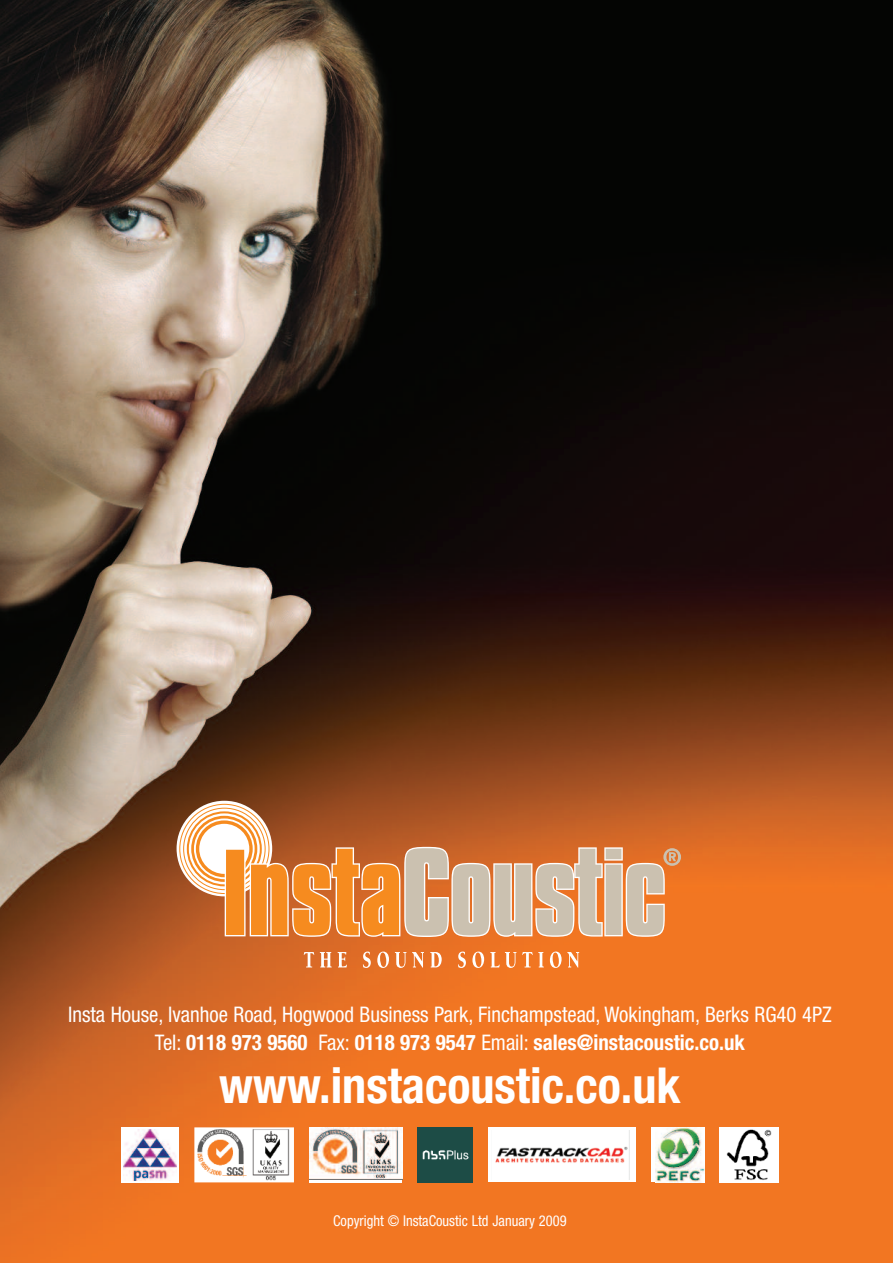
<style>
.page{position:relative;width:893px;height:1263px;background:#fff}
.page>*{position:absolute;margin:0;border:0;box-sizing:border-box;transform-origin:0 0}
.t1{font:700 condensed 49.65px "Helvetica Neue";color:#fff}
.t2{font:condensed 21.45px/28px "Helvetica Neue";color:#fff;text-align:center}
.t3{font:condensed 14.85px "Helvetica Neue";color:#fff}
.s1{font-weight:700}
</style>
<div class="page">
<img style="left:0;top:0;width:893px;height:1263px">
<div style="left:177px;top:801px;width:95px;height:95px;border:4px solid #fff;border-radius:50%"></div>
<svg style="left:179px;top:803px;width:91px;height:91px"></svg>
<div style="left:196px;top:820px;width:57px;height:57px;border:3px solid #f68b1f;border-radius:50%"></div>
<div style="left:187px;top:811px;width:75px;height:75px;border:2px solid #f68b1f;border-radius:50%"></div>
<div style="left:191px;top:816px;width:66px;height:66px;border:3px solid #f68b1f;border-radius:50%"></div>
<svg style="left:304px;top:952px;width:10px;height:15px"></svg>
<svg style="left:320px;top:952px;width:12px;height:15px"></svg>
<svg style="left:338px;top:952px;width:9px;height:15px"></svg>
<svg style="left:363px;top:951px;width:8px;height:17px"></svg>
<svg style="left:377px;top:951px;width:12px;height:17px"></svg>
<svg style="left:395px;top:952px;width:11px;height:16px"></svg>
<svg style="left:412px;top:952px;width:12px;height:16px"></svg>
<svg style="left:430px;top:952px;width:12px;height:15px"></svg>
<svg style="left:458px;top:951px;width:8px;height:17px"></svg>
<svg style="left:472px;top:951px;width:12px;height:17px"></svg>
<svg style="left:490px;top:952px;width:26px;height:16px"></svg>
<svg style="left:522px;top:952px;width:22px;height:15px"></svg>
<svg style="left:550px;top:951px;width:29px;height:17px"></svg>
<svg style="left:225px;top:847px;width:456px;height:90px;background:#dfa26f"></svg>
<div style="left:121px;top:1127px;width:58px;height:55px;background:#fff"></div>
<img style="left:124px;top:1130px;width:52px;height:51px">
<img style="left:197px;top:1130px;width:94px;height:49px">
<div style="left:194px;top:1127px;width:100px;height:55px;border:2px solid #fff"></div>
<div style="left:309px;top:1127px;width:93px;height:55px;background:#fff"></div>
<img style="left:309px;top:1127px;width:93px;height:53px">
<div style="left:651px;top:1127px;width:53px;height:55px;background:#fff"></div>
<img style="left:655px;top:1127px;width:49px;height:55px">
<div style="left:719px;top:1127px;width:59px;height:55px;background:#fff"></div>
<img style="left:726px;top:1129px;width:46px;height:51px">
<div style="left:488px;top:1127px;width:148px;height:55px;background:#fff"></div>
<img style="left:495px;top:1130px;width:135px;height:49px">
<img style="left:417px;top:1127px;width:56px;height:55px">
<p class="t2" style="left:68px;top:1002px;width:765px">Insta House, Ivanhoe Road, Hogwood Business Park, Finchampstead, Wokingham, Berks RG40 4PZ<br>Tel: <span class="s1">0118 973 9560</span> Fax: <span class="s1">0118 973 9547</span> Email: <span class="s1">sales@instacoustic.co.uk</span></p>
<h1 class="t1" style="left:219px;top:1068px;width:463px">www.instacoustic.co.uk</h1>
<p class="t3" style="left:333px;top:1215px;width:235px">Copyright © InstaCoustic Ltd January 2009</p>
</div>
